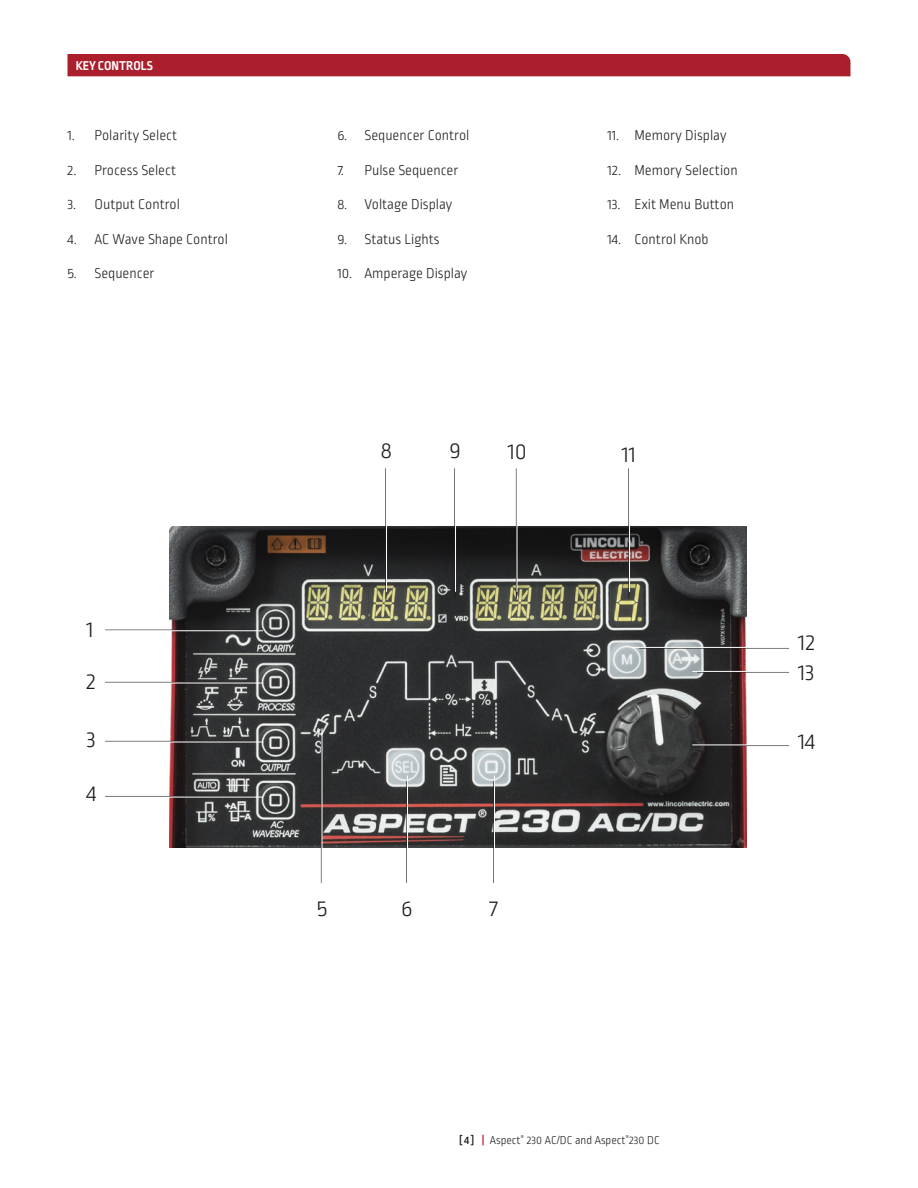
<style>
.page{position:relative;width:918px;height:1188px;background:#fff}
.page>*{position:absolute;margin:0;border:0;box-sizing:border-box;transform-origin:0 0}
.t1{font:300 24px/51.9px "Ropa Sans Pro";color:#231f20}
.t2{font:300 15px "Ropa Sans Pro";color:#231f20}
.t3{font:700 13.5px "Ropa Sans Pro";color:#fff}
.t4{font:300 12px "Ropa Sans Pro";color:#231f20}
.s1{font-weight:500}
.s2{font-weight:500;color:#be1d2c}
</style>
<div class="page">
<div style="left:68px;top:54px;width:782px;height:22px;background:#ab1e2c"></div>
<img style="left:170px;top:527px;width:576px;height:321px">
<hr style="left:104px;top:630px;width:159px;height:1px;background:#fff">
<hr style="left:105px;top:682px;width:150px;height:1px;background:#231f20">
<hr style="left:104px;top:683px;width:159px;height:1px;background:#fff">
<hr style="left:105px;top:741px;width:150px;height:1px;background:#231f20">
<hr style="left:104px;top:742px;width:159px;height:1px;background:#fff">
<hr style="left:105px;top:796px;width:150px;height:1px;background:#231f20">
<hr style="left:104px;top:797px;width:159px;height:1px;background:#fff">
<hr style="left:494px;top:776px;width:1px;height:109px;background:#fff">
<hr style="left:407px;top:776px;width:1px;height:111px;background:#fff">
<hr style="left:321px;top:736px;width:1px;height:147px;background:#231f20">
<hr style="left:322px;top:728px;width:1px;height:156px;background:#fff">
<hr style="left:386px;top:468px;width:1px;height:131px;background:#231f20">
<hr style="left:386px;top:461px;width:1px;height:131px;background:#fff">
<hr style="left:455px;top:468px;width:1px;height:131px;background:#231f20">
<hr style="left:455px;top:461px;width:1px;height:131px;background:#fff">
<hr style="left:516px;top:468px;width:1px;height:131px;background:#231f20">
<hr style="left:517px;top:461px;width:1px;height:131px;background:#fff">
<hr style="left:629px;top:468px;width:1px;height:131px;background:#231f20">
<hr style="left:629px;top:461px;width:1px;height:131px;background:#fff">
<hr style="left:639px;top:648px;width:150px;height:1px;background:#231f20">
<hr style="left:631px;top:647px;width:161px;height:1px;background:#fff">
<hr style="left:697px;top:672px;width:92px;height:1px;background:#231f20">
<hr style="left:692px;top:671px;width:98px;height:1px;background:#fff">
<hr style="left:692px;top:745px;width:100px;height:1px;background:#fff">
<p class="t3" style="left:76px;top:58px;width:79px">KEY CONTROLS</p>
<p class="t2" style="left:68px;top:127px;width:111px">1. Polarity Select</p>
<p class="t2" style="left:68px;top:162px;width:110px">2. Process Select</p>
<p class="t2" style="left:68px;top:196px;width:114px">3. Output Control</p>
<p class="t2" style="left:68px;top:231px;width:162px">4. AC Wave Shape Control</p>
<p class="t2" style="left:68px;top:265px;width:88px">5. Sequencer</p>
<h1 class="t1" style="left:86px;top:605px;width:11px">1<br>2</h1>
<h1 class="t1" style="left:86px;top:715px;width:11px">3</h1>
<h1 class="t1" style="left:86px;top:769px;width:11px">4</h1>
<p class="t2" style="left:338px;top:127px;width:133px">6. Sequencer Control</p>
<p class="t2" style="left:338px;top:162px;width:122px">7. Pulse Sequencer</p>
<p class="t2" style="left:338px;top:196px;width:116px">8. Voltage Display</p>
<p class="t2" style="left:338px;top:231px;width:104px">9. Status Lights</p>
<p class="t2" style="left:338px;top:265px;width:131px">10. Amperage Display</p>
<p class="t2" style="left:608px;top:127px;width:121px">11. Memory Display</p>
<p class="t2" style="left:608px;top:162px;width:132px">12. Memory Selection</p>
<p class="t2" style="left:608px;top:196px;width:128px">13. Exit Menu Button</p>
<p class="t2" style="left:608px;top:231px;width:103px">14. Control Knob</p>
<h1 class="t1" style="left:381px;top:425px;width:13px">8</h1>
<h1 class="t1" style="left:450px;top:426px;width:13px">9</h1>
<h1 class="t1" style="left:508px;top:427px;width:21px">10</h1>
<h1 class="t1" style="left:622px;top:429px;width:15px">11</h1>
<h1 class="t1" style="left:317px;top:884px;width:12px">5</h1>
<h1 class="t1" style="left:401px;top:884px;width:13px">6</h1>
<h1 class="t1" style="left:489px;top:884px;width:10px">7</h1>
<h1 class="t1" style="left:798px;top:629px;width:19px;line-height:30px">12<br>13</h1>
<h1 class="t1" style="left:798px;top:717px;width:18px">14</h1>
<p class="t4" style="left:459px;top:1133px;width:202px"><span class="s1">[ 4 ]</span> <span class="s2">|</span> Aspect<sup>®</sup> 230 AC/DC and Aspect<sup>®</sup>230 DC</p>
</div>
